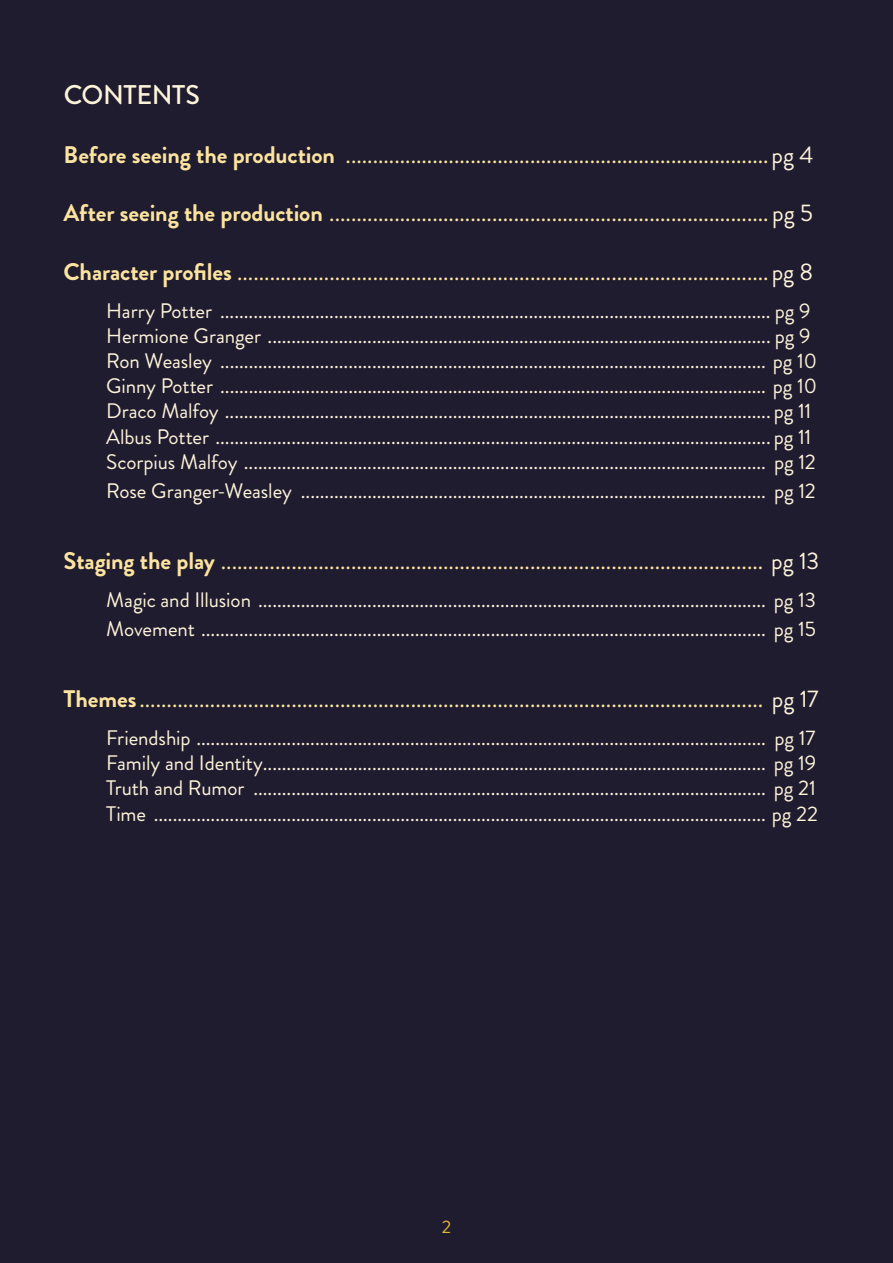
<style>
.page{position:relative;width:893px;height:1263px;background:#201c30}
.page>*{position:absolute;margin:0;border:0;box-sizing:border-box;transform-origin:0 0}
.t1{font:500 27px "Brandon Grotesque";letter-spacing:-.015em;color:#fcf3d8}
.t2{font:24px "Brandon Grotesque";letter-spacing:-.005em;color:#fce49f}
.t3{font:21px/25.2px "Brandon Grotesque";letter-spacing:-.005em;color:#fcf3d8}
.t4{font:18px "Brandon Grotesque";color:#e4b736}
.s1{font-weight:700}
.s2{color:#fcf3d8}
</style>
<div class="page">
<p class="t1" style="left:64px;top:76px;width:138px">CONTENTS</p>
<p class="t2" style="left:64px;top:138px;width:751px"><span class="s1">Before seeing the production</span> .............................................................................. <span class="s2">pg 4</span></p>
<p class="t2" style="left:64px;top:196px;width:751px"><span class="s1">After seeing the production</span> ................................................................................. <span class="s2">pg 5</span></p>
<p class="t2" style="left:64px;top:255px;width:751px"><span class="s1">Character profiles</span> .................................................................................................. <span class="s2">pg 8</span></p>
<p class="t3" style="left:106px;top:298px;width:712px">Harry Potter .................................................................................................................... pg 9<br>Hermione Granger .......................................................................................................... pg 9<br>Ron Weasley ................................................................................................................... pg 10<br>Ginny Potter ................................................................................................................... pg 10<br>Draco Malfoy ................................................................................................................... pg 11<br>Albus Potter ..................................................................................................................... pg 11<br>Scorpius Malfoy .............................................................................................................. pg 12</p>
<p class="t3" style="left:106px;top:478px;width:711px">Rose Granger-Weasley .................................................................................................. pg 12</p>
<p class="t2" style="left:64px;top:544px;width:757px"><span class="s1">Staging the play</span> .................................................................................................... <span class="s2">pg 13</span></p>
<p class="t3" style="left:106px;top:586px;width:711px;line-height:28.8px">Magic and Illusion ........................................................................................................... pg 13<br>Movement ....................................................................................................................... pg 15</p>
<p class="t2" style="left:64px;top:682px;width:756px"><span class="s1">Themes</span>................................................................................................................... <span class="s2">pg 17</span></p>
<p class="t3" style="left:106px;top:725px;width:713px">Friendship ........................................................................................................................ pg 17<br>Family and Identity.......................................................................................................... pg 19<br>Truth and Rumor ............................................................................................................ pg 21<br>Time ................................................................................................................................. pg 22</p>
<p class="t4" style="left:442px;top:1214px;width:11px">2</p>
</div>
